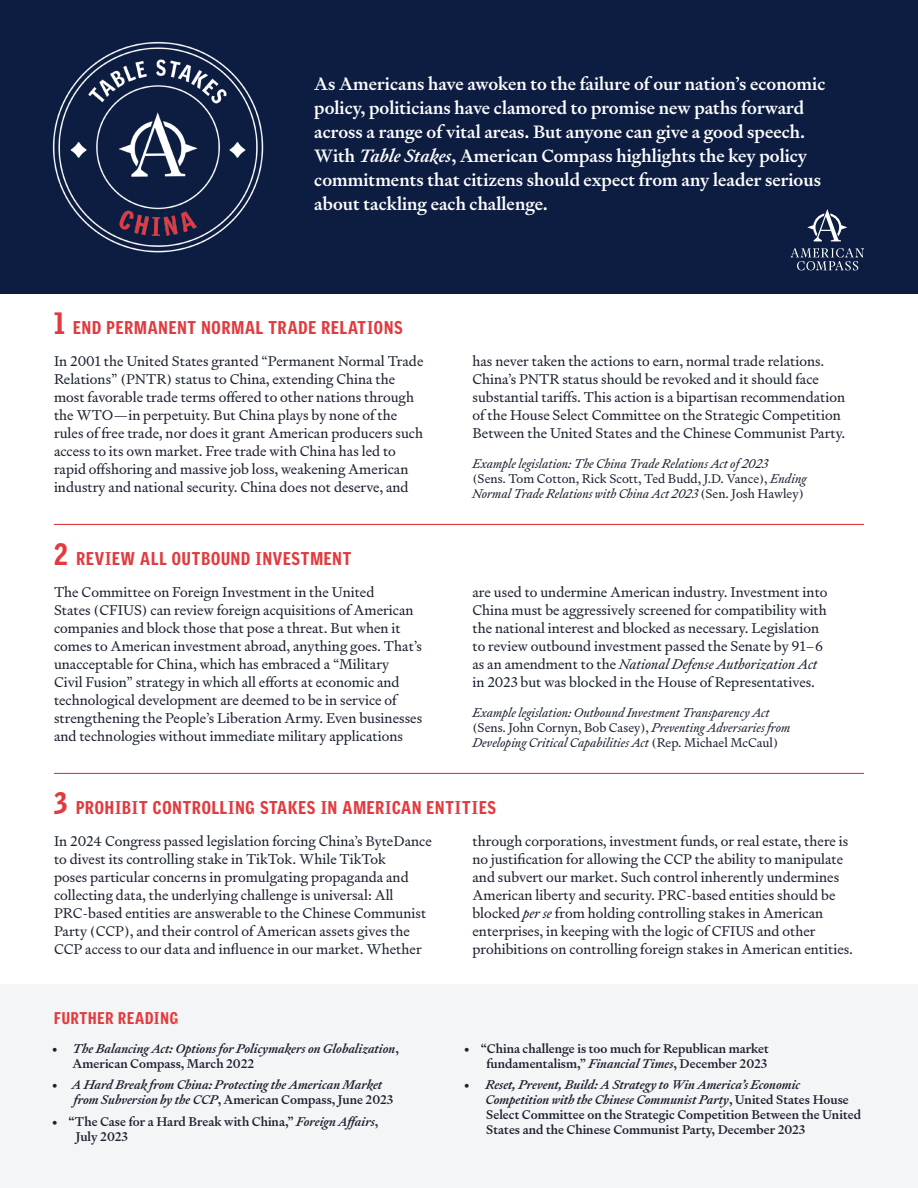
<style>
.page{position:relative;width:918px;height:1188px;background:#fff}
.page>*{position:absolute;margin:0;border:0;box-sizing:border-box;transform-origin:0 0}
.t1{font:500 18px/24px "Signifier";color:#fff}
.t2{font:900 18px "Griffith Gothic Cond";letter-spacing:.05em;color:#e23b3f}
.t3{font:900 16.5px "Griffith Gothic Cond";letter-spacing:.05em;color:#e23b3f}
.t4{font:14.25px/18px "Signifier";color:#1b222f}
.t5{font:500 12.75px/15px "Signifier";color:#1b222f}
.t6{font:italic 12.75px/15px "Signifier";color:#1b222f}
.t7{font:italic 500 12.75px/15px "Signifier";color:#1b222f}
.s1{font-style:italic}
.s2{font-size:30px}
.s3{font-style:normal}
</style>
<div class="page">
<hr style="left:54px;top:524px;width:810px;height:1px;background:#e23b3f">
<hr style="left:54px;top:773px;width:810px;height:1px;background:#e23b3f">
<div style="left:0;top:0;width:918px;height:294px;background:#0d1d42"></div>
<div style="left:0;top:984px;width:918px;height:204px;background:#f4f5f6"></div>
<svg style="left:791px;top:209px;width:73px;height:61px"></svg>
<img style="left:53px;top:41px;width:210px;height:211px">
<p class="t1" style="left:314px;top:71px;width:513px">As Americans have awoken to the failure of our nation’s economic policy, politicians have clamored to promise new paths forward across a range of vital areas. But anyone can give a good speech.<br>With <span class="s1">Table Stakes</span>, American Compass highlights the key policy commitments that citizens should expect from any leader serious about tackling each challenge.</p>
<p class="t2" style="left:54px;top:317px;width:350px"><span class="s2">1</span> END PERMANENT NORMAL TRADE RELATIONS</p>
<p class="t4" style="left:54px;top:352px;width:371px">In 2001 the United States granted “Permanent Normal Trade Relations” (PNTR) status to China, extending China the most favorable trade terms offered to other nations through the WTO—in perpetuity. But China plays by none of the rules of free trade, nor does it grant American producers such access to its own market. Free trade with China has led to rapid offshoring and massive job loss, weakening American industry and national security. China does not deserve, and</p>
<p class="t4" style="left:472px;top:352px;width:374px">has never taken the actions to earn, normal trade relations.<br>China’s PNTR status should be revoked and it should face substantial tariffs. This action is a bipartisan recommendation of the House Select Committee on the Strategic Competition Between the United States and the Chinese Communist Party.</p>
<p class="t6" style="left:472px;top:456px;width:336px">Example legislation: The China Trade Relations Act of 2023<br><span class="s3">(Sens. Tom Cotton, Rick Scott, Ted Budd, J.D. Vance),</span> Ending<br>Normal Trade Relations with China Act 2023 <span class="s3">(Sen. Josh Hawley)</span></p>
<p class="t2" style="left:54px;top:548px;width:299px"><span class="s2">2</span> REVIEW ALL OUTBOUND INVESTMENT</p>
<p class="t4" style="left:54px;top:583px;width:370px">The Committee on Foreign Investment in the United<br>States (CFIUS) can review foreign acquisitions of American companies and block those that pose a threat. But when it comes to American investment abroad, anything goes. That’s unacceptable for China, which has embraced a “Military<br>Civil Fusion” strategy in which all efforts at economic and technological development are deemed to be in service of strengthening the People’s Liberation Army. Even businesses and technologies without immediate military applications</p>
<p class="t4" style="left:472px;top:583px;width:357px">are used to undermine American industry. Investment into China must be aggressively screened for compatibility with the national interest and blocked as necessary. Legislation to review outbound investment passed the Senate by 91–6 as an amendment to the <span class="s1">National Defense Authorization Act </span>in 2023 but was blocked in the House of Representatives.</p>
<p class="t6" style="left:472px;top:705px;width:319px">Example legislation: Outbound Investment Transparency Act <span class="s3">(Sens. John Cornyn, Bob Casey),</span> Preventing Adversaries from<br>Developing Critical Capabilities Act <span class="s3">(Rep. Michael McCaul)</span></p>
<p class="t2" style="left:54px;top:797px;width:444px"><span class="s2">3</span> PROHIBIT CONTROLLING STAKES IN AMERICAN ENTITIES</p>
<p class="t4" style="left:54px;top:832px;width:379px">In 2024 Congress passed legislation forcing China’s ByteDance to divest its controlling stake in TikTok. While TikTok<br>poses particular concerns in promulgating propaganda and collecting data, the underlying challenge is universal: All PRC-based entities are answerable to the Chinese Communist Party (CCP), and their control of American assets gives the CCP access to our data and influence in our market. Whether</p>
<p class="t4" style="left:472px;top:832px;width:382px">through corporations, investment funds, or real estate, there is no justification for allowing the CCP the ability to manipulate and subvert our market. Such control inherently undermines American liberty and security. PRC-based entities should be blocked <span class="s1">per se</span> from holding controlling stakes in American enterprises, in keeping with the logic of CFIUS and other prohibitions on controlling foreign stakes in American entities.</p>
<p class="t3" style="left:54px;top:1008px;width:126px">FURTHER READING</p>
<p class="t7" style="left:73px;top:1041px;width:328px;text-indent:-21px"><span class="s3">•</span> The Balancing Act: Options for Policymakers on Globalization<span class="s3">,<br>American Compass, March 2022</span></p>
<p class="t7" style="left:74px;top:1078px;width:321px;text-indent:-22px"><span class="s3">•</span> A Hard Break from China: Protecting the American Market from Subversion by the CCP<span class="s3">, American Compass, June 2023</span></p>
<p class="t5" style="left:76px;top:1114px;width:304px;text-indent:-24px">• “The Case for a Hard Break with China,” <span class="s1">Foreign Affairs</span>,<br>July 2023</p>
<p class="t5" style="left:464px;top:1041px;width:306px;text-align:right">• “China challenge is too much for Republican market fundamentalism,” <span class="s1">Financial Times</span>, December 2023</p>
<p class="t5" style="left:486px;top:1078px;width:377px;text-indent:-21px">• <span class="s1">Reset, Prevent, Build: A Strategy to Win America’s Economic Competition with the Chinese Communist Party</span>, United States House Select Committee on the Strategic Competition Between the United States and the Chinese Communist Party, December 2023</p>
</div>
